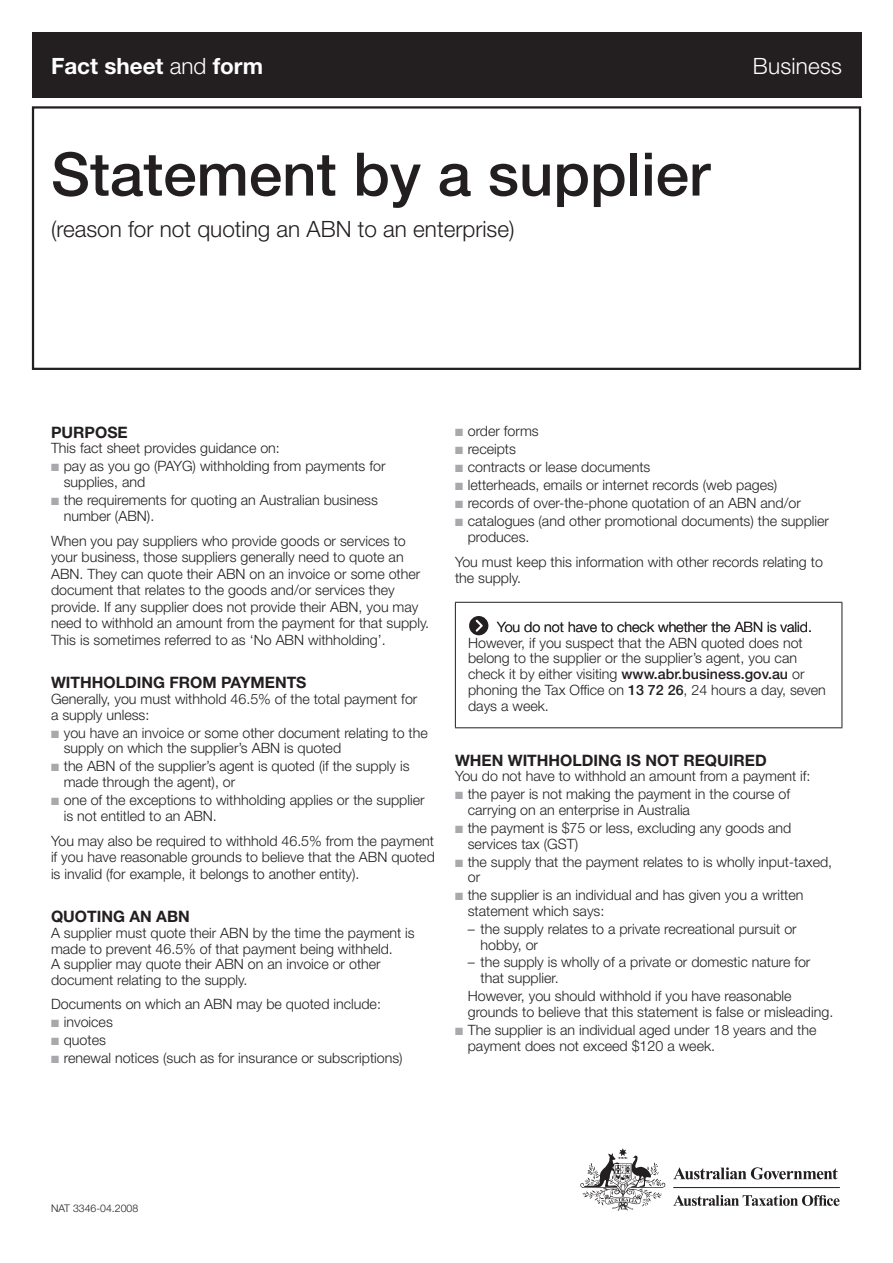
<style>
.page{position:relative;width:893px;height:1263px;background:#fff}
.page>*{position:absolute;margin:0;border:0;box-sizing:border-box;transform-origin:0 0}
.t1{font:500 60px "Helvetica Neue";color:#231f20}
.t2{font:300 22.5px "Helvetica Neue";color:#231f20}
.t3{font:700 22.5px "Helvetica Neue";color:#fff}
.t4{font:300 22.5px "Helvetica Neue";letter-spacing:.01em;color:#fff}
.t5{font:700 15.75px "Helvetica Neue";color:#231f20}
.t6{font:300 14.25px/15.8px "Helvetica Neue";color:#231f20}
.t7{font:300 10.5px "Helvetica Neue";color:#231f20}
.s1{font-weight:300}
.s2{color:#a8a9ad}
.s3{font-weight:500}
</style>
<div class="page">
<div style="left:32px;top:32px;width:829px;height:66px;background:#231f20"></div>
<div style="left:32px;top:106px;width:829px;height:264px;border:2px solid #231f20"></div>
<svg style="left:673px;top:1167px;width:165px;height:12px"></svg>
<svg style="left:580px;top:1148px;width:85px;height:62px"></svg>
<hr style="left:673px;top:1187px;width:167px;height:1px;background:#231f20">
<svg style="left:673px;top:1195px;width:167px;height:11px"></svg>
<hr style="left:455px;top:602px;width:387px;height:1px;background:#231f20">
<hr style="left:455px;top:603px;width:1px;height:124px;background:#231f20">
<hr style="left:842px;top:603px;width:1px;height:124px;background:#231f20">
<hr style="left:455px;top:727px;width:387px;height:1px;background:#231f20">
<svg style="left:469px;top:616px;width:19px;height:19px"></svg>
<h2 class="t3" style="left:51px;top:52px;width:214px">Fact sheet <span class="s1">and</span> form</h2>
<h2 class="t4" style="left:753px;top:52px;width:91px">Business</h2>
<h1 class="t1" style="left:51px;top:138px;width:661px">Statement by a supplier</h1>
<h2 class="t2" style="left:51px;top:215px;width:465px">(reason for not quoting an ABN to an enterprise)</h2>
<p class="t5" style="left:51px;top:422px;width:78px">PURPOSE</p>
<p class="t6" style="left:51px;top:440px;width:230px">This fact sheet provides guidance on:</p>
<p class="t6" style="left:64px;top:458px;width:323px;text-indent:-13px"><span class="s2">■</span> pay as you go (PAYG) withholding from payments for supplies, and</p>
<p class="t6" style="left:64px;top:492px;width:316px;text-indent:-13px"><span class="s2">■</span> the requirements for quoting an Australian business number (ABN).</p>
<p class="t6" style="left:51px;top:532px;width:380px;line-height:16.5px">When you pay suppliers who provide goods or services to your business, those suppliers generally need to quote an ABN. They can quote their ABN on an invoice or some other document that relates to the goods and/or services they provide. If any supplier does not provide their ABN, you may need to withhold an amount from the payment for that supply.<br>This is sometimes referred to as ‘No ABN withholding’.</p>
<p class="t5" style="left:51px;top:673px;width:257px">WITHHOLDING FROM PAYMENTS</p>
<p class="t6" style="left:51px;top:691px;width:368px">Generally, you must withhold 46.5% of the total payment for a supply unless:</p>
<p class="t6" style="left:64px;top:724px;width:366px;text-indent:-13px"><span class="s2">■</span> you have an invoice or some other document relating to the supply on which the supplier’s ABN is quoted</p>
<p class="t6" style="left:64px;top:758px;width:347px;text-indent:-13px"><span class="s2">■</span> the ABN of the supplier’s agent is quoted (if the supply is made through the agent), or</p>
<p class="t6" style="left:64px;top:791px;width:362px;text-indent:-13px"><span class="s2">■</span> one of the exceptions to withholding applies or the supplier is not entitled to an ABN.</p>
<p class="t6" style="left:51px;top:832px;width:385px;line-height:16.5px;text-align:justify">You may also be required to withhold 46.5% from the payment if you have reasonable grounds to believe that the ABN quoted is invalid (for example, it belongs to another entity).</p>
<p class="t5" style="left:51px;top:907px;width:140px">QUOTING AN ABN</p>
<p class="t6" style="left:51px;top:924px;width:365px">A supplier must quote their ABN by the time the payment is made to prevent 46.5% of that payment being withheld.<br>A supplier may quote their ABN on an invoice or other document relating to the supply.</p>
<p class="t6" style="left:51px;top:996px;width:331px">Documents on which an ABN may be quoted include:</p>
<p class="t6" style="left:51px;top:1014px;width:63px"><span class="s2">■</span> invoices</p>
<p class="t6" style="left:51px;top:1032px;width:56px"><span class="s2">■</span> quotes</p>
<p class="t6" style="left:51px;top:1050px;width:353px"><span class="s2">■</span> renewal notices (such as for insurance or subscriptions)</p>
<p class="t6" style="left:455px;top:423px;width:85px"><span class="s2">■</span> order forms</p>
<p class="t6" style="left:455px;top:441px;width:63px"><span class="s2">■</span> receipts</p>
<p class="t6" style="left:455px;top:459px;width:197px"><span class="s2">■</span> contracts or lease documents</p>
<p class="t6" style="left:455px;top:477px;width:324px"><span class="s2">■</span> letterheads, emails or internet records (web pages)</p>
<p class="t6" style="left:455px;top:495px;width:347px"><span class="s2">■</span> records of over-the-phone quotation of an ABN and/or</p>
<p class="t6" style="left:468px;top:513px;width:363px;text-indent:-13px"><span class="s2">■</span> catalogues (and other promotional documents) the supplier produces.</p>
<p class="t6" style="left:455px;top:553px;width:369px;line-height:16.5px">You must keep this information with other records relating to the supply.</p>
<p class="t6" style="left:468px;top:618px;width:359px;text-indent:29px">You do not have to check whether the ABN is valid.<br>However, if you suspect that the ABN quoted does not belong to the supplier or the supplier’s agent, you can check it by either visiting <span class="s3">www.abr.business.gov.au</span> or phoning the Tax Office on <span class="s3">13 72 26</span>, 24 hours a day, seven days a week.</p>
<p class="t5" style="left:455px;top:750px;width:313px">WHEN WITHHOLDING IS NOT REQUIRED</p>
<p class="t6" style="left:455px;top:768px;width:357px">You do not have to withhold an amount from a payment if:</p>
<p class="t6" style="left:468px;top:786px;width:324px;text-indent:-13px"><span class="s2">■</span> the payer is not making the payment in the course of carrying on an enterprise in Australia</p>
<p class="t6" style="left:468px;top:820px;width:325px;text-indent:-13px"><span class="s2">■</span> the payment is $75 or less, excluding any goods and services tax (GST)</p>
<p class="t6" style="left:468px;top:853px;width:366px;text-indent:-13px"><span class="s2">■</span> the supply that the payment relates to is wholly input-taxed, or</p>
<p class="t6" style="left:468px;top:887px;width:337px;text-indent:-13px"><span class="s2">■</span> the supplier is an individual and has given you a written statement which says:</p>
<p class="t6" style="left:480px;top:920px;width:318px;text-indent:-13px">– the supply relates to a private recreational pursuit or hobby, or</p>
<p class="t6" style="left:480px;top:954px;width:331px;text-indent:-13px">– the supply is wholly of a private or domestic nature for that supplier.</p>
<p class="t6" style="left:468px;top:988px;width:367px">However, you should withhold if you have reasonable grounds to believe that this statement is false or misleading.</p>
<p class="t6" style="left:468px;top:1021px;width:350px;text-indent:-13px"><span class="s2">■</span> The supplier is an individual aged under 18 years and the payment does not exceed $120 a week.</p>
<p class="t7" style="left:51px;top:1202px;width:89px">NAT 3346-04.2008</p>
</div>
